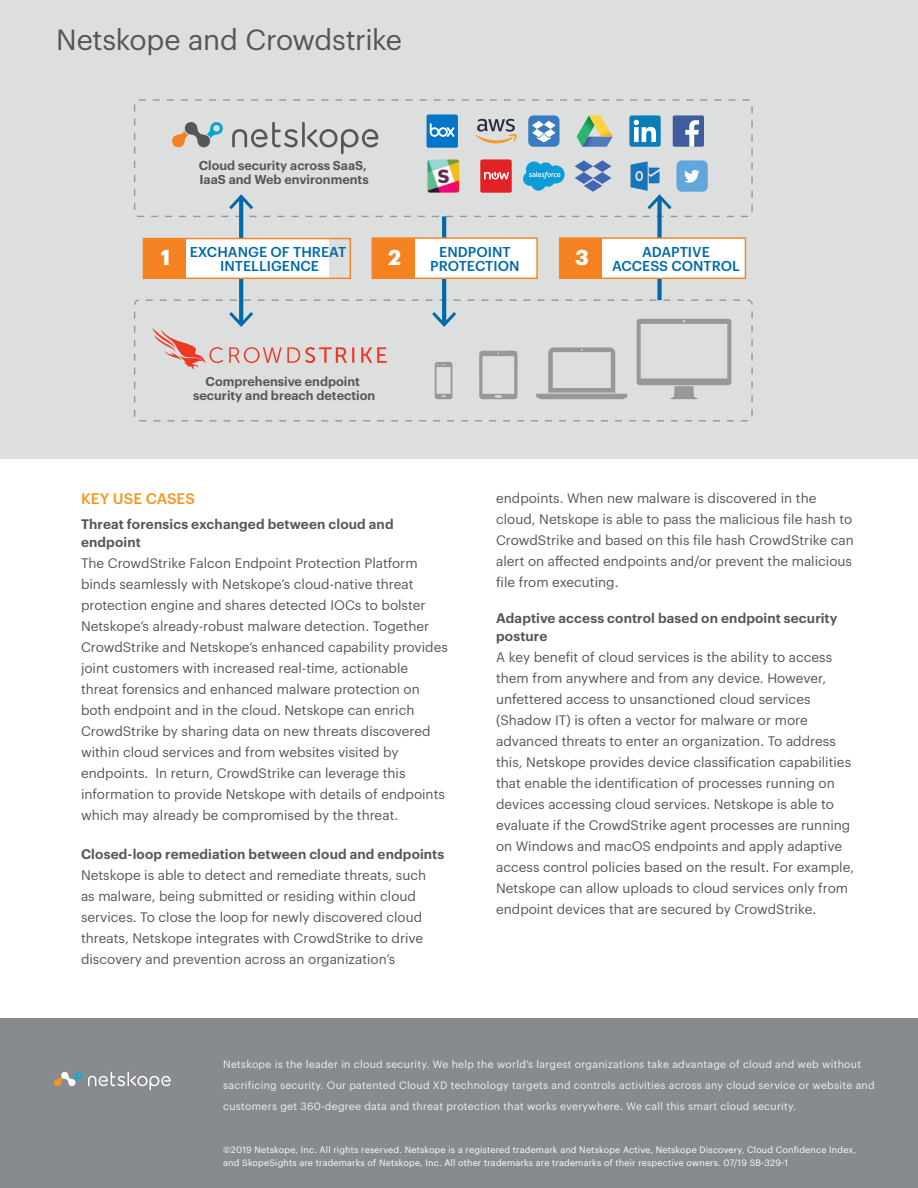
<style>
.page{position:relative;width:918px;height:1188px;background:#fff}
.page>*{position:absolute;margin:0;border:0;box-sizing:border-box;transform-origin:0 0}
.t1{font:28.5px "Graphik";letter-spacing:-.015em;color:#55565a}
.t2{font:700 21px "Graphik";color:#fff}
.t3{font:500 15px "Graphik";letter-spacing:.005em;color:#f8951d}
.t4{font:500 14.1px/14.1px "Graphik";color:#0069a7;text-align:center}
.t5{font:13.5px/21px "Graphik";color:#55565a}
.t6{font:600 13.5px/18px "Graphik";letter-spacing:.01em;color:#55565a}
.t7{font:600 12.6px/14px "Graphik";color:#55565a}
.t8{font:10.5px/21px "Graphik";letter-spacing:.025em;color:#eff0f0}
.t9{font:9px/13.5px "Graphik";letter-spacing:.02em;color:#fff}
</style>
<div class="page">
<div style="left:0;top:0;width:918px;height:459px;background:#dddede"></div>
<div style="left:0;top:1019px;width:918px;height:169px;background:#878a8f"></div>
<svg style="left:54px;top:1071px;width:117px;height:19px"></svg>
<svg style="left:172px;top:122px;width:51px;height:26px"></svg>
<hr style="left:302px;top:122px;width:3px;height:25px;background:#55565a">
<svg style="left:232px;top:122px;width:66px;height:25px"></svg>
<svg style="left:307px;top:129px;width:71px;height:25px"></svg>
<svg style="left:536px;top:347px;width:91px;height:52px"></svg>
<svg style="left:435px;top:362px;width:18px;height:37px"></svg>
<svg style="left:479px;top:351px;width:39px;height:48px"></svg>
<svg style="left:637px;top:319px;width:94px;height:81px"></svg>
<div style="left:528px;top:115px;width:32px;height:32px;background:#387cc0;border-radius:5px"></div>
<svg style="left:532px;top:121px;width:24px;height:22px"></svg>
<div style="left:629px;top:115px;width:32px;height:32px;background:#077db9;border-radius:2px"></div>
<svg style="left:634px;top:120px;width:22px;height:22px"></svg>
<svg style="left:577px;top:115px;width:36px;height:32px"></svg>
<svg style="left:523px;top:161px;width:42px;height:30px"></svg>
<img style="left:427px;top:160px;width:32px;height:33px">
<svg style="left:427px;top:115px;width:31px;height:32px"></svg>
<svg style="left:481px;top:160px;width:30px;height:32px"></svg>
<div style="left:677px;top:160px;width:31px;height:32px;background:#60a8dc;border-radius:5px"></div>
<svg style="left:684px;top:170px;width:16px;height:13px"></svg>
<svg style="left:475px;top:119px;width:42px;height:24px"></svg>
<svg style="left:575px;top:160px;width:37px;height:32px"></svg>
<div style="left:673px;top:115px;width:31px;height:32px;background:#3f5c9d;border-radius:2px"></div>
<svg style="left:685px;top:120px;width:14px;height:27px"></svg>
<div style="left:134px;top:299px;width:619px;height:123px;border:1px dashed #98989a;border-radius:4px"></div>
<div style="left:134px;top:99px;width:619px;height:118px;border:1px dashed #98989a;border-radius:4px"></div>
<div style="left:657px;top:197px;width:5px;height:103px;background:#0069a7"></div>
<svg style="left:631px;top:161px;width:41px;height:48px"></svg>
<svg style="left:442px;top:216px;width:4px;height:96px"></svg>
<svg style="left:432px;top:312px;width:24px;height:15px"></svg>
<svg style="left:239px;top:209px;width:4px;height:103px"></svg>
<svg style="left:229px;top:194px;width:24px;height:15px"></svg>
<div style="left:143px;top:238px;width:186px;height:40px;background:#fff"></div>
<div style="left:143px;top:238px;width:43px;height:40px;background:#f58220"></div>
<div style="left:143px;top:238px;width:208px;height:41px;border:1px solid #f58220"></div>
<div style="left:373px;top:238px;width:164px;height:40px;background:#fff"></div>
<div style="left:372px;top:238px;width:43px;height:40px;background:#f58220"></div>
<div style="left:560px;top:238px;width:185px;height:40px;background:#fff"></div>
<div style="left:559px;top:238px;width:43px;height:40px;background:#f58220"></div>
<div style="left:372px;top:237px;width:166px;height:42px;border:1px solid #f58220"></div>
<div style="left:559px;top:237px;width:187px;height:42px;border:1px solid #f58220"></div>
<svg style="left:152px;top:312px;width:235px;height:57px"></svg>
<h1 class="t1" style="left:56px;top:18px;width:347px">Netskope and Crowdstrike</h1>
<p class="t7" style="left:199px;top:157px;width:171px">Cloud security across SaaS,<br>IaaS and Web environments</p>
<p class="t4" style="left:190px;top:243px;width:158px">EXCHANGE OF THREAT<br>INTELLIGENCE</p>
<h2 class="t2" style="left:161px;top:241px;width:11px">1</h2>
<p class="t4" style="left:439px;top:243px;width:73px">ENDPOINT</p>
<h2 class="t2" style="left:388px;top:241px;width:14px">2</h2>
<p class="t4" style="left:430px;top:257px;width:91px">PROTECTION</p>
<p class="t7" style="left:193px;top:374px;width:184px;text-align:center">Comprehensive endpoint security and breach detection</p>
<p class="t4" style="left:575px;top:243px;width:166px;text-align:left;text-indent:67px">ADAPTIVE<br><sup>3</sup> ACCESS CONTROL</p>
<p class="t3" style="left:81px;top:487px;width:115px">KEY USE CASES</p>
<p class="t6" style="left:81px;top:514px;width:314px">Threat forensics exchanged between cloud and endpoint</p>
<p class="t5" style="left:81px;top:551px;width:368px">The CrowdStrike Falcon Endpoint Protection Platform binds seamlessly with Netskope’s cloud-native threat protection engine and shares detected IOCs to bolster Netskope’s already-robust malware detection. Together CrowdStrike and Netskope’s enhanced capability provides joint customers with increased real-time, actionable threat forensics and enhanced malware protection on both endpoint and in the cloud. Netskope can enrich CrowdStrike by sharing data on new threats discovered within cloud services and from websites visited by endpoints. In return, CrowdStrike can leverage this information to provide Netskope with details of endpoints which may already be compromised by the threat.</p>
<p class="t6" style="left:81px;top:844px;width:365px">Closed-loop remediation between cloud and endpoints</p>
<p class="t5" style="left:81px;top:864px;width:347px">Netskope is able to detect and remediate threats, such as malware, being submitted or residing within cloud services. To close the loop for newly discovered cloud threats, Netskope integrates with CrowdStrike to drive discovery and prevention across an organization’s</p>
<p class="t5" style="left:496px;top:487px;width:359px">endpoints. When new malware is discovered in the cloud, Netskope is able to pass the malicious file hash to CrowdStrike and based on this file hash CrowdStrike can alert on affected endpoints and/or prevent the malicious file from executing.</p>
<p class="t6" style="left:496px;top:608px;width:343px">Adaptive access control based on endpoint security posture</p>
<p class="t5" style="left:496px;top:646px;width:360px">A key benefit of cloud services is the ability to access them from anywhere and from any device. However, unfettered access to unsanctioned cloud services (Shadow IT) is often a vector for malware or more advanced threats to enter an organization. To address this, Netskope provides device classification capabilities that enable the identification of processes running on devices accessing cloud services. Netskope is able to evaluate if the CrowdStrike agent processes are running on Windows and macOS endpoints and apply adaptive access control policies based on the result. For example, Netskope can allow uploads to cloud services only from endpoint devices that are secured by CrowdStrike.</p>
<p class="t8" style="left:223px;top:1053px;width:653px">Netskope is the leader in cloud security. We help the world’s largest organizations take advantage of cloud and web without sacrificing security. Our patented Cloud XD technology targets and controls activities across any cloud service or website and customers get 360-degree data and threat protection that works everywhere. We call this smart cloud security.</p>
<p class="t9" style="left:223px;top:1142px;width:634px">©2019 Netskope, Inc. All rights reserved. Netskope is a registered trademark and Netskope Active, Netskope Discovery, Cloud Confidence Index, and SkopeSights are trademarks of Netskope, Inc. All other trademarks are trademarks of their respective owners. 07/19 SB-329-1</p>
</div>
